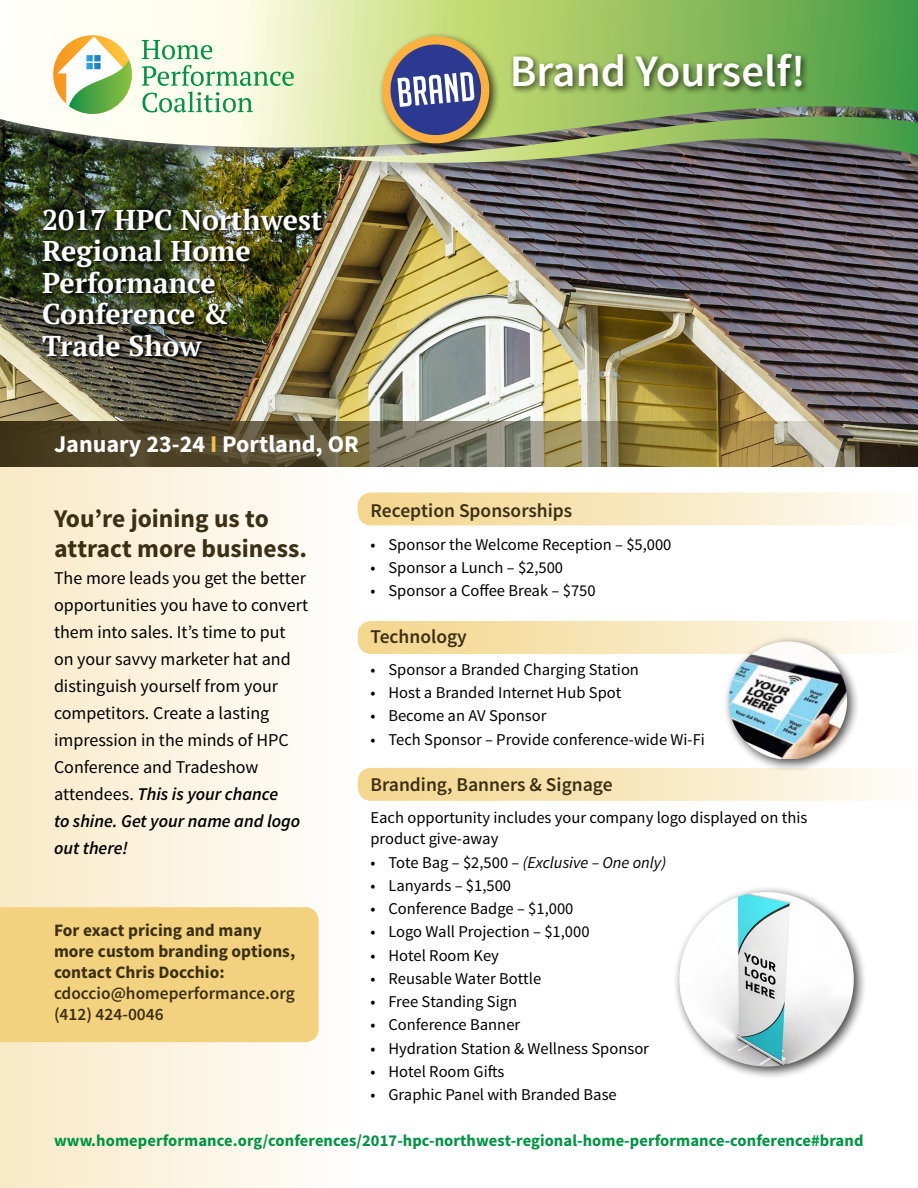
<style>
.page{position:relative;width:918px;height:1188px;background:#fff}
.page>*{position:absolute;margin:0;border:0;box-sizing:border-box;transform-origin:0 0}
.t1{font:600 45px "Source Sans Pro";color:#fff}
.t2{font:700 28.5px/31.5px "PT Serif";color:#fff}
.t3{font:700 25.5px/30px "Source Sans Pro";color:#3b3015}
.t4{font:700 24px "Source Sans Pro";color:#fff}
.t5{font:600 19.5px "Source Sans Pro";color:#3b3015}
.t6{font:18px/27px "Source Sans Pro";color:#000}
.t7{font:700 17.4px/21px "Source Sans Pro";color:#3b3015}
.t8{font:600 17.4px/21px "Source Sans Pro";color:#3b3015}
.t9{font:16.5px/21px "Source Sans Pro";color:#000}
.t10{font:700 16.5px "Source Sans Pro";letter-spacing:.005em;color:#009444}
.t11{font:italic 16.5px "Source Sans Pro";color:#000}
.s1{color:#eec345}
.s2{font-weight:600;font-style:italic}
.s3{font-style:normal}
</style>
<div class="page">
<svg style="left:358px;top:621px;width:533px;height:33px;background:#f7e5b8"></svg>
<svg style="left:358px;top:492px;width:533px;height:33px;background:#f8e7be"></svg>
<svg style="left:358px;top:768px;width:533px;height:33px;background:#f8e7bc"></svg>
<img style="left:0;top:178px;width:918px;height:243px">
<svg style="left:0;top:0;width:918px;height:172px"></svg>
<div style="left:0;top:434px;width:358px;height:754px;background:linear-gradient(to right,#f9e9c5,#fefefe)"></div>
<svg style="left:142px;top:40px;width:70px;height:19px"></svg>
<svg style="left:142px;top:65px;width:152px;height:21px;background:#b9dfba"></svg>
<svg style="left:143px;top:92px;width:110px;height:20px;background:#b9e0bd"></svg>
<svg style="left:57px;top:36px;width:75px;height:78px"></svg>
<img style="left:41px;top:207px;width:286px;height:153px">
<div style="left:377px;top:31px;width:124px;height:123px;background:#000;opacity:.75"></div>
<img style="left:309px;top:34px;width:609px;height:143px">
<div style="left:509px;top:49px;width:300px;height:46px;background:#000;opacity:.75"></div>
<svg style="left:0;top:421px;width:918px;height:46px;background:#756a49"></svg>
<div style="left:722px;top:635px;width:138px;height:137px;background:#000;opacity:.75"></div>
<img style="left:729px;top:642px;width:118px;height:117px">
<div style="left:672px;top:885px;width:195px;height:195px;background:#000;opacity:.75"></div>
<img style="left:679px;top:892px;width:175px;height:175px;border-radius:87px">
<div style="left:0;top:907px;width:319px;height:135px;background:#f3d27f"></div>
<h1 class="t1" style="left:510px;top:43px;width:297px">Brand Yourself!</h1>
<h2 class="t2" style="left:42px;top:203px;width:282px">2017 HPC Northwest<br>Regional Home<br>Performance<br>Conference &amp;<br>Trade Show</h2>
<h3 class="t4" style="left:54px;top:429px;width:306px">January 23-24 <span class="s1">I</span> Portland, OR</h3>
<h3 class="t3" style="left:54px;top:504px;width:255px">You’re joining us to attract more business.</h3>
<p class="t6" style="left:54px;top:565px;width:256px">The more leads you get the better opportunities you have to convert them into sales. It’s time to put on your savvy marketer hat and distinguish yourself from your competitors. Create a lasting impression in the minds of HPC<br>Conference and Tradeshow attendees. <span class="s2">This is your chance<br>to shine. Get your name and logo out there!</span></p>
<p class="t7" style="left:54px;top:921px;width:243px">For exact pricing and many more custom branding options, contact Chris Docchio:</p>
<p class="t8" style="left:54px;top:984px;width:242px">cdoccio@homeperformance.org (412) 424-0046</p>
<p class="t5" style="left:370px;top:499px;width:203px">Reception Sponsorships</p>
<p class="t9" style="left:370px;top:534px;width:303px">• Sponsor the Welcome Reception – $5,000</p>
<p class="t9" style="left:370px;top:557px;width:194px">• Sponsor a Lunch – $2,500</p>
<p class="t9" style="left:370px;top:580px;width:227px">• Sponsor a Coffee Break – $750</p>
<p class="t5" style="left:370px;top:624px;width:98px">Technology</p>
<p class="t9" style="left:370px;top:659px;width:270px">• Sponsor a Branded Charging Station</p>
<p class="t9" style="left:370px;top:682px;width:252px">• Host a Branded Internet Hub Spot</p>
<p class="t9" style="left:370px;top:706px;width:178px">• Become an AV Sponsor</p>
<p class="t9" style="left:370px;top:729px;width:336px">• Tech Sponsor – Provide conference-wide Wi-Fi</p>
<p class="t5" style="left:370px;top:772px;width:244px">Branding, Banners &amp; Signage</p>
<p class="t9" style="left:370px;top:808px;width:438px">Each opportunity includes your company logo displayed on this product give-away</p>
<p class="t11" style="left:370px;top:852px;width:297px"><span class="s3">• Tote Bag – $2,500 –</span> (Exclusive – One only)</p>
<p class="t9" style="left:370px;top:875px;width:142px">• Lanyards – $1,500</p>
<p class="t9" style="left:370px;top:898px;width:204px">• Conference Badge – $1,000</p>
<p class="t9" style="left:370px;top:922px;width:221px">• Logo Wall Projection – $1,000</p>
<p class="t9" style="left:370px;top:945px;width:130px">• Hotel Room Key</p>
<p class="t9" style="left:370px;top:968px;width:172px">• Reusable Water Bottle</p>
<p class="t9" style="left:370px;top:991px;width:148px">• Free Standing Sign</p>
<p class="t9" style="left:370px;top:1015px;width:151px">• Conference Banner</p>
<p class="t9" style="left:370px;top:1038px;width:280px">• Hydration Station &amp; Wellness Sponsor</p>
<p class="t9" style="left:370px;top:1061px;width:136px">• Hotel Room Gifts</p>
<p class="t9" style="left:370px;top:1084px;width:248px">• Graphic Panel with Branded Base</p>
<p class="t10" style="left:54px;top:1130px;width:811px">www.homeperformance.org/conferences/2017-hpc-northwest-regional-home-performance-conference#brand</p>
</div>
